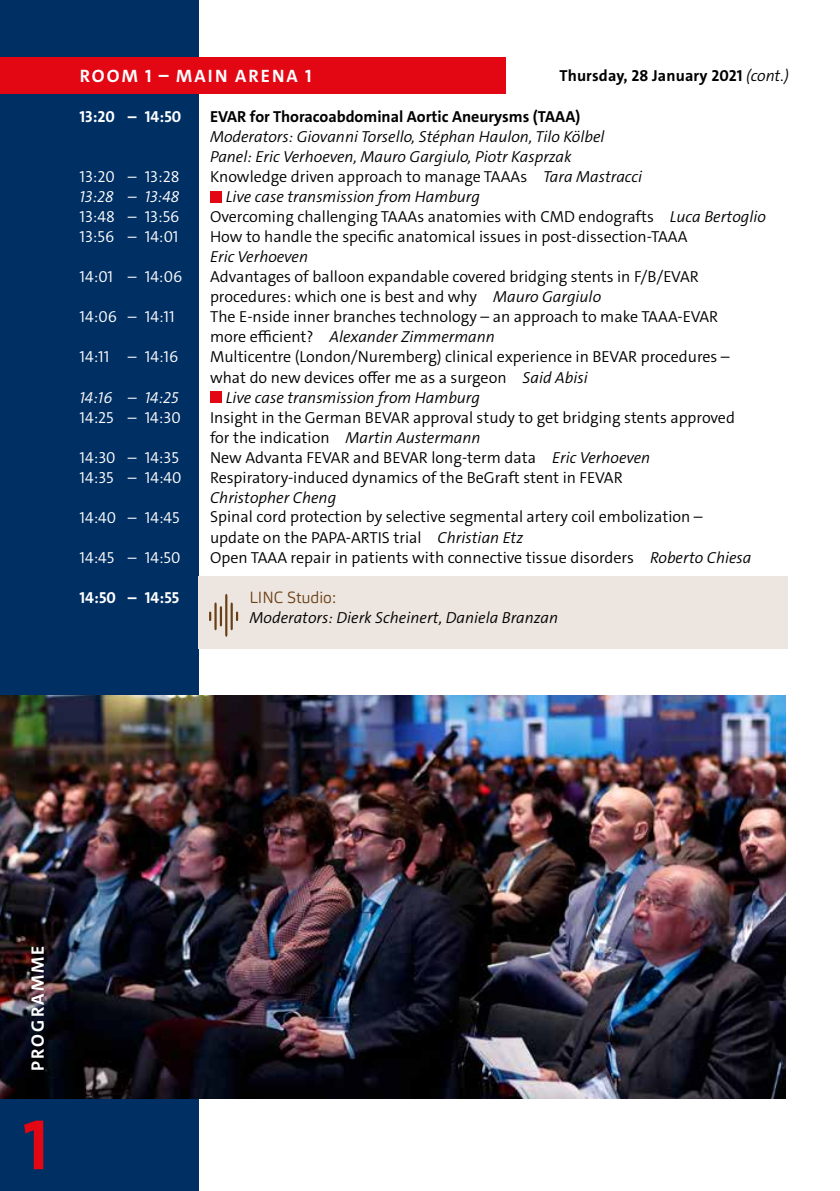
<style>
.page{position:relative;width:840px;height:1191px;background:#fff}
.page>*{position:absolute;margin:0;border:0;box-sizing:border-box;transform-origin:0 0}
.t1{font:700 72px "The Sans C4 s";color:#e30613}
.t2{font:700 18px "The Sans C4 s";letter-spacing:.12em;color:#fff}
.t3{font:300 16px/20px "The Sans C4 s";color:#000}
.t4{font:italic 300 16px/20px "The Sans C4 s";color:#000}
.t5{font:300 16px "The Sans C4 s";color:#fff}
.t6{font:700 16px "The Sans C4 s";color:#000}
.t7{font:700 16px "The Sans C4 s";color:#fff}
.t8{font:italic 300 16px "The Sans C4 s";color:#fff}
.t9{font:300 16px "Carnas";color:#6a3f15}
.s1{font-weight:300;font-style:italic}
.s2{font-style:italic}
.s3{font-family:"The Sans"}
</style>
<div class="page">
<div style="left:0;top:0;width:198px;height:1191px;background:#002f63"></div>
<div style="left:0;top:57px;width:505px;height:37px;background:#e30613"></div>
<img style="left:0;top:695px;width:784px;height:403px">
<div style="left:198px;top:576px;width:589px;height:72px;background:#ede6e0"></div>
<hr style="left:220px;top:606px;width:2px;height:20px;background:#6a3f15">
<svg style="left:209px;top:602px;width:7px;height:28px"></svg>
<svg style="left:225px;top:594px;width:13px;height:43px"></svg>
<div style="left:210px;top:191px;width:11px;height:11px;background:#e30613"></div>
<div style="left:210px;top:391px;width:11px;height:11px;background:#e30613"></div>
<p class="t2" style="left:80px;top:64px;width:233px">ROOM 1 – MAIN ARENA 1</p>
<p class="t6" style="left:559px;top:65px;width:231px">Thursday, 28 January 2021 <span class="s1">(cont.)</span></p>
<p class="t7" style="left:79px;top:107px;width:103px">13:20 – 14:50</p>
<p class="t6" style="left:210px;top:107px;width:371px">EVAR for Thoracoabdominal Aortic Aneurysms (TAAA)</p>
<p class="t4" style="left:210px;top:127px;width:396px">Moderators: Giovanni Torsello, Stéphan Haulon, Tilo Kölbel<br>Panel: Eric Verhoeven, Mauro Gargiulo, Piotr Kasprzak</p>
<p class="t5" style="left:79px;top:167px;width:102px">13:20 – 13:28</p>
<p class="t3" style="left:210px;top:167px;width:433px">Knowledge driven approach to manage TAAAs <span class="s2">Tara Mastracci</span></p>
<p class="t8" style="left:79px;top:187px;width:102px">13:28 – 13:48</p>
<p class="t4" style="left:226px;top:187px;width:255px">Live case transmission from Hamburg</p>
<p class="t5" style="left:79px;top:207px;width:101px">13:48 – 13:56</p>
<p class="t3" style="left:210px;top:207px;width:557px">Overcoming challenging TAAAs anatomies with CMD endografts <span class="s2">Luca Bertoglio</span></p>
<p class="t5" style="left:79px;top:227px;width:100px">13:56 – 14:01</p>
<p class="t3" style="left:210px;top:227px;width:479px">How to handle the specific anatomical issues in post-dissection-TAAA</p>
<p class="t4" style="left:210px;top:247px;width:100px">Eric Verhoeven</p>
<p class="t5" style="left:79px;top:267px;width:104px">14:01 – 14:06</p>
<p class="t3" style="left:210px;top:267px;width:490px">Advantages of balloon expandable covered bridging stents in F/B/EVAR procedures: which one is best and why <span class="s2">Mauro Gargiulo</span></p>
<p class="t5" style="left:79px;top:307px;width:97px">14:06 – 14:11</p>
<p class="t3" style="left:210px;top:307px;width:509px">The E-nside inner branches technology – an approach to make TAAA-EVAR more efficient? <span class="s2">Alexander Zimmermann</span></p>
<p class="t5" style="left:79px;top:347px;width:100px">14:11 – 14:16</p>
<p class="t3" style="left:210px;top:347px;width:521px">Multicentre (London/Nuremberg) clinical experience in BEVAR procedures – what do new devices offer me as a surgeon <span class="s2">Said Abisi</span></p>
<p class="t8" style="left:79px;top:387px;width:100px">14:16 – 14:25</p>
<p class="t4" style="left:226px;top:387px;width:255px">Live case transmission from Hamburg</p>
<p class="t5" style="left:79px;top:407px;width:103px">14:25 – 14:30</p>
<p class="t3" style="left:210px;top:407px;width:526px">Insight in the German BEVAR approval study to get bridging stents approved for the indication <span class="s2">Martin Austermann</span></p>
<p class="t5" style="left:79px;top:447px;width:101px">14:30 – 14:35</p>
<p class="t3" style="left:210px;top:447px;width:441px">New Advanta FEVAR and BEVAR long-term data <span class="s2">Eric Verhoeven</span></p>
<p class="t5" style="left:79px;top:467px;width:103px">14:35 – 14:40</p>
<p class="t3" style="left:210px;top:467px;width:414px">Respiratory-induced dynamics of the BeGraft stent in FEVAR</p>
<p class="t5" style="left:79px;top:507px;width:101px">14:40 – 14:45</p>
<p class="t5" style="left:79px;top:547px;width:102px">14:45 – 14:50</p>
<p class="t3" style="left:210px;top:487px;width:542px"><span class="s2">Christopher Cheng<br></span>Spinal cord protection by selective <span class="s3">segmental</span> artery coil embolization – update on the PAPA-ARTIS trial <span class="s2">Christian Etz<br></span>Open TAAA repair in patients with connective tissue disorders <span class="s2">Roberto Chiesa</span></p>
<p class="t7" style="left:79px;top:587px;width:101px">14:50 – 14:55</p>
<p class="t9" style="left:249px;top:587px;width:88px">LINC Studio:</p>
<p class="t4" style="left:249px;top:607px;width:310px">Moderators: Dierk Scheinert, Daniela Branzan</p>
<p class="t2" style="left:26px;top:1071px;width:127px;rotate:-90deg">PROGRAMME</p>
<p class="t2" style="left:26px;top:1077px;width:127px;rotate:-90deg">PROGRAMME</p>
<h1 class="t1" style="left:23px;top:1098px;width:27px">1</h1>
</div>
